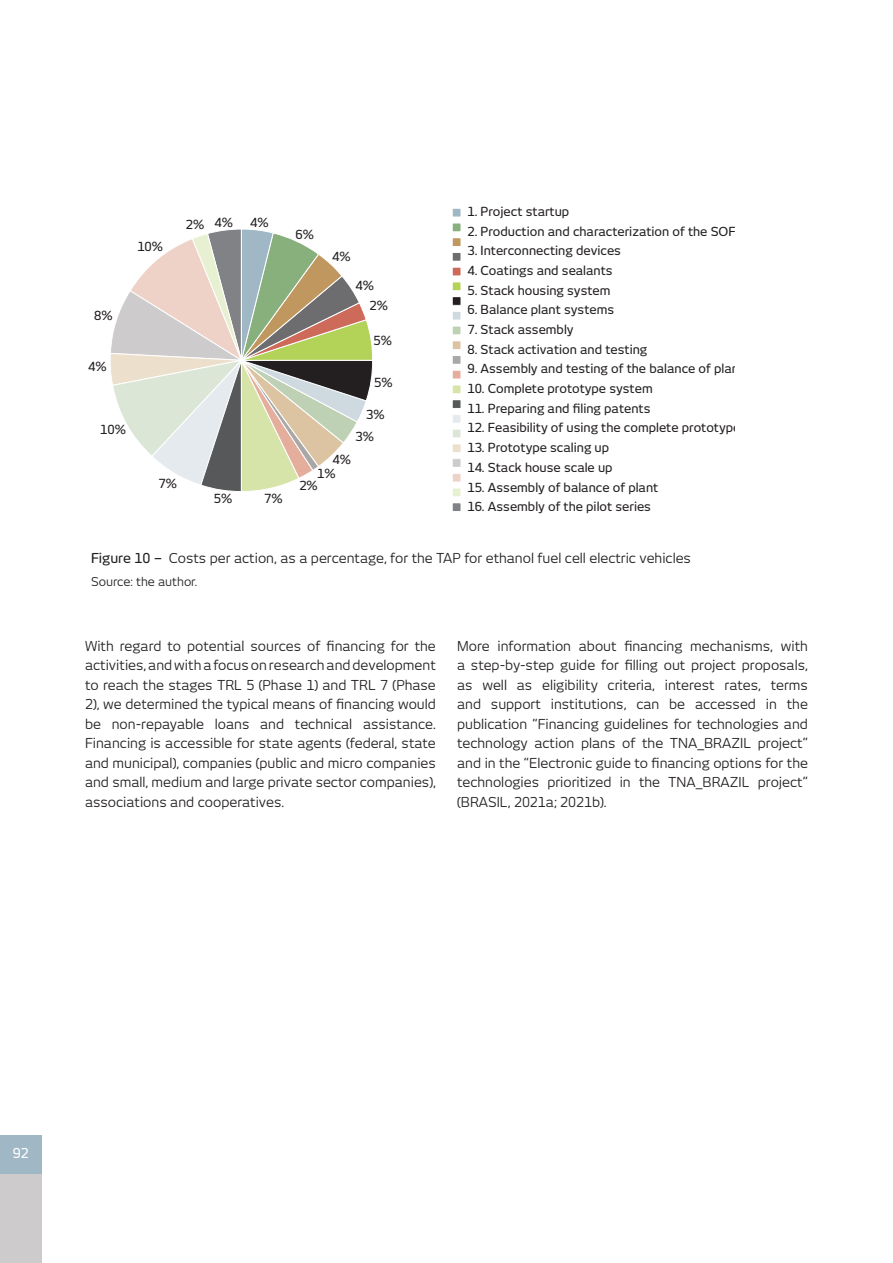
<style>
.page{position:relative;width:893px;height:1263px;background:#fff}
.page>*{position:absolute;margin:0;border:0;box-sizing:border-box;transform-origin:0 0}
.Texto_corrido{font:13.5px/19.5px "New June";color:#231f20;text-align:justify}
.t1{font:500 13.5px "New June";color:#fff}
.t2{font:500 12.3px/20.1px "New June";color:#231f20}
.Texto_corrido-2{font:12px "New June";color:#231f20}
.s1{font-weight:500}
</style>
<div class="page">
<svg style="left:110px;top:229px;width:263px;height:263px"></svg>
<div style="left:452px;top:208px;width:9px;height:9px;background:#a0b7c5"></div>
<div style="left:452px;top:208px;width:9px;height:9px;border:1px solid #fff"></div>
<div style="left:452px;top:297px;width:9px;height:8px;background:#231f20"></div>
<div style="left:452px;top:296px;width:9px;height:10px;border:1px solid #fff"></div>
<div style="left:452px;top:311px;width:9px;height:9px;background:#ced9e0"></div>
<div style="left:452px;top:311px;width:9px;height:9px;border:1px solid #fff"></div>
<div style="left:452px;top:326px;width:9px;height:9px;background:#bfd1b4"></div>
<div style="left:452px;top:326px;width:9px;height:9px;border:1px solid #fff"></div>
<div style="left:452px;top:341px;width:9px;height:9px;background:#dcc4a3"></div>
<div style="left:452px;top:340px;width:9px;height:10px;border:1px solid #fff"></div>
<div style="left:452px;top:355px;width:9px;height:9px;background:#aaa7a7"></div>
<div style="left:452px;top:355px;width:9px;height:10px;border:1px solid #fff"></div>
<div style="left:452px;top:370px;width:9px;height:9px;background:#e5ad9c"></div>
<div style="left:452px;top:370px;width:9px;height:9px;border:1px solid #fff"></div>
<div style="left:452px;top:385px;width:9px;height:9px;background:#d7e4a9"></div>
<div style="left:452px;top:385px;width:9px;height:9px;border:1px solid #fff"></div>
<div style="left:452px;top:400px;width:9px;height:8px;background:#57585a"></div>
<div style="left:452px;top:399px;width:9px;height:10px;border:1px solid #fff"></div>
<div style="left:452px;top:414px;width:9px;height:9px;background:#e5eaee"></div>
<div style="left:452px;top:414px;width:9px;height:10px;border:1px solid #fff"></div>
<div style="left:452px;top:282px;width:9px;height:9px;background:#b2d258"></div>
<div style="left:452px;top:281px;width:9px;height:10px;border:1px solid #fff"></div>
<div style="left:452px;top:267px;width:9px;height:9px;background:#cd6a5a"></div>
<div style="left:452px;top:267px;width:9px;height:9px;border:1px solid #fff"></div>
<div style="left:452px;top:429px;width:9px;height:9px;background:#dce6d6"></div>
<div style="left:452px;top:429px;width:9px;height:9px;border:1px solid #fff"></div>
<div style="left:452px;top:444px;width:9px;height:9px;background:#ece0cd"></div>
<div style="left:452px;top:443px;width:9px;height:10px;border:1px solid #fff"></div>
<div style="left:452px;top:459px;width:9px;height:8px;background:#cdcbcc"></div>
<div style="left:452px;top:458px;width:9px;height:10px;border:1px solid #fff"></div>
<div style="left:452px;top:473px;width:9px;height:9px;background:#efd2c7"></div>
<div style="left:452px;top:473px;width:9px;height:9px;border:1px solid #fff"></div>
<div style="left:452px;top:488px;width:9px;height:9px;background:#e7f1d2"></div>
<div style="left:452px;top:488px;width:9px;height:9px;border:1px solid #fff"></div>
<div style="left:452px;top:252px;width:9px;height:9px;background:#6d6c6e"></div>
<div style="left:452px;top:252px;width:9px;height:10px;border:1px solid #fff"></div>
<div style="left:452px;top:238px;width:9px;height:8px;background:#c0975f"></div>
<div style="left:452px;top:237px;width:9px;height:10px;border:1px solid #fff"></div>
<div style="left:452px;top:223px;width:9px;height:9px;background:#87b07d"></div>
<div style="left:452px;top:223px;width:9px;height:9px;border:1px solid #fff"></div>
<div style="left:452px;top:503px;width:9px;height:8px;background:#808285"></div>
<div style="left:452px;top:502px;width:9px;height:10px;border:1px solid #fff"></div>
<div style="left:0;top:1135px;width:42px;height:40px;background:#a0b7c5"></div>
<div style="left:0;top:1175px;width:42px;height:88px;background:#cdcbcc"></div>
<p class="t2" style="left:137px;top:236px;width:27px">10%</p>
<p class="t2" style="left:186px;top:213px;width:49px">2% 4%</p>
<p class="t2" style="left:94px;top:305px;width:20px">8%</p>
<p class="t2" style="left:88px;top:356px;width:20px">4%</p>
<p class="t2" style="left:100px;top:419px;width:27px">10%</p>
<p class="t2" style="left:159px;top:473px;width:20px">7%</p>
<p class="t2" style="left:214px;top:488px;width:20px">5%</p>
<p class="t2" style="left:250px;top:212px;width:20px">4%</p>
<p class="t2" style="left:264px;top:488px;width:20px">7%</p>
<p class="t2" style="left:295px;top:224px;width:20px">6%</p>
<p class="t2" style="left:332px;top:246px;width:20px">4%</p>
<p class="t2" style="left:370px;top:275px;width:20px;text-indent:-14px">4%<br>2%</p>
<p class="t2" style="left:373px;top:330px;width:20px">5%</p>
<p class="t2" style="left:374px;top:372px;width:20px">5%</p>
<p class="t2" style="left:355px;top:404px;width:31px;line-height:21.3px;text-indent:11px">3%<br>3%</p>
<p class="t2" style="left:317px;top:453px;width:35px;line-height:13.8px;text-indent:15px">4%<br>1%</p>
<p class="t2" style="left:299px;top:475px;width:20px">2%</p>
<p class="t2" style="left:467px;top:201px;width:103px">1. Project startup</p>
<p class="t2" style="left:467px;top:221px;width:285px">2. Production and characterization of the SOFCs</p>
<p class="t2" style="left:467px;top:241px;width:155px">3. Interconnecting devices</p>
<p class="t2" style="left:467px;top:260px;width:147px">4. Coatings and sealants</p>
<p class="t2" style="left:467px;top:280px;width:145px">5. Stack housing system</p>
<p class="t2" style="left:467px;top:300px;width:148px">6. Balance plant systems</p>
<p class="t2" style="left:467px;top:319px;width:108px">7. Stack assembly</p>
<p class="t2" style="left:467px;top:339px;width:181px">8. Stack activation and testing</p>
<p class="t2" style="left:467px;top:359px;width:278px">9. Assembly and testing of the balance of plant</p>
<p class="t2" style="left:467px;top:378px;width:187px">10. Complete prototype system</p>
<p class="t2" style="left:467px;top:398px;width:185px">11. Preparing and filing patents</p>
<p class="t2" style="left:467px;top:418px;width:323px">12. Feasibility of using the complete prototype-system</p>
<p class="t2" style="left:467px;top:437px;width:143px">13. Prototype scaling up</p>
<p class="t2" style="left:467px;top:457px;width:147px">14. Stack house scale up</p>
<p class="t2" style="left:467px;top:477px;width:193px">15. Assembly of balance of plant</p>
<p class="t2" style="left:467px;top:496px;width:185px">16. Assembly of the pilot series</p>
<p class="Texto_corrido" style="left:91px;top:548px;width:601px"><span class="s1">Figure 10 –</span> Costs per action, as a percentage, for the TAP for ethanol fuel cell electric vehicles</p>
<p class="Texto_corrido-2" style="left:91px;top:574px;width:108px">Source: the author.</p>
<p class="Texto_corrido" style="left:85px;top:636px;width:352px">With regard to potential sources of financing for the activities, and with a focus on research and development to reach the stages TRL 5 (Phase 1) and TRL 7 (Phase 2), we determined the typical means of financing would be non-repayable loans and technical assistance.<br>Financing is accessible for state agents (federal, state and municipal), companies (public and micro companies and small, medium and large private sector companies), associations and cooperatives.</p>
<p class="Texto_corrido" style="left:457px;top:636px;width:352px">More information about financing mechanisms, with a step-by-step guide for filling out project proposals, as well as eligibility criteria, interest rates, terms and support institutions, can be accessed in the publication “Financing guidelines for technologies and technology action plans of the TNA_BRAZIL project” and in the “Electronic guide to financing options for the technologies prioritized in the TNA_BRAZIL project” (BRASIL, 2021a; 2021b).</p>
<p class="t1" style="left:13px;top:1145px;width:18px">92</p>
</div>
